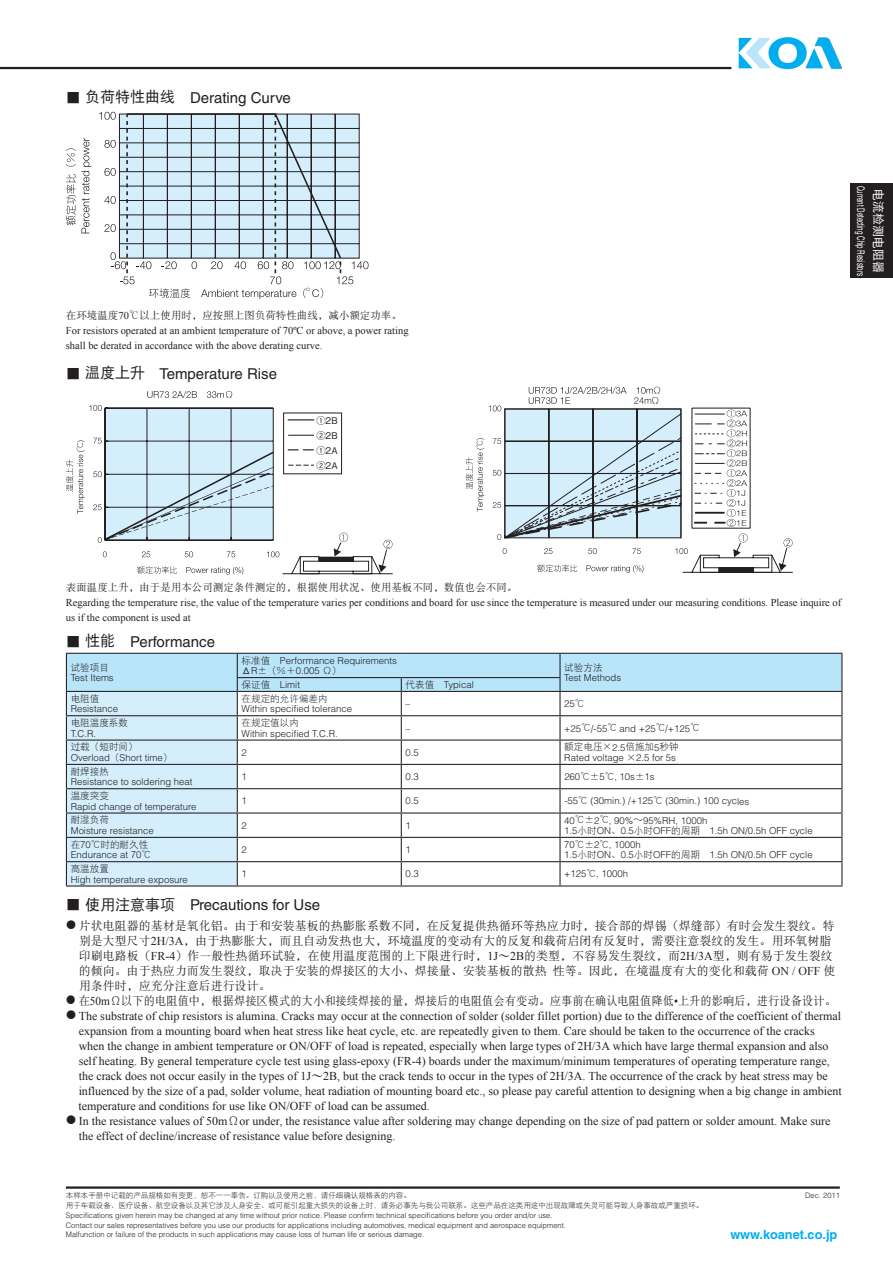
<style>
.page{position:relative;width:893px;height:1263px;background:#fff}
.page>*{position:absolute;margin:0;border:0;box-sizing:border-box;transform-origin:0 0}
.t1{font:15px "Helvetica LT Std";color:#231f20}
.t2{font:700 12.75px "Helvetica LT Std";color:#00aeef}
.t3{font:12px/15px "Times New Roman";color:#231f20}
.t4{font:12px/15px "DFP Song W5";color:#231f20}
.t5{font:12px "DFP Hei W5";color:#fff}
.t6{font:10.5px/15px "Times New Roman";color:#231f20}
.t7{font:10.5px "DFP Song W5";color:#231f20}
.t8{font:10.5px "Helvetica LT Std";color:#fff;scale:.59 1}
.t9{font:300 9.6px/10.5px "Helvetica LT Std";color:#231f20}
.t10{font:9.6px "DFP Hei W3";color:#231f20}
.t11{font:9.15px/15px "Gothic BBB Pro Medium 90 msp RKSJ H";color:#231f20;text-align:justify}
.t12{font:300 7.5px/9.8px "Helvetica LT Std";color:#231f20}
.t13{font:7.5px/9.8px "DFP Hei W3";color:#231f20}
.s1{font-family:"DFP Hei W5"}
.s2{font-family:"Times New Roman"}
.s3{font-family:"DFP Song W3"}
.s4{font-family:"DFP Hei W3";font-weight:400}
.s5{font-family:"DFP Hei W5";font-weight:400}
.s6{font-family:"Helvetica LT Std";font-weight:300}
.s7{font-family:"DFP Song W5"}
</style>
<div class="page">
<div style="left:850px;top:183px;width:43px;height:95px;background:#231f20"></div>
<hr style="left:0;top:67px;width:731px;height:2px;background:#231f20">
<div style="left:768px;top:37px;width:39px;height:32px;background:#00aeef;border-radius:50%"></div>
<svg style="left:739px;top:38px;width:32px;height:30px"></svg>
<div style="left:778px;top:44px;width:19px;height:19px;background:#fff;border-radius:50%"></div>
<svg style="left:805px;top:38px;width:37px;height:30px"></svg>
<hr style="left:66px;top:1186px;width:774px;height:3px;background:#231f20">
<svg style="left:99px;top:112px;width:269px;height:187px"></svg>
<svg style="left:66px;top:138px;width:25px;height:95px"></svg>
<svg style="left:147px;top:391px;width:50px;height:7px"></svg>
<svg style="left:207px;top:391px;width:25px;height:7px"></svg>
<svg style="left:465px;top:387px;width:328px;height:186px"></svg>
<svg style="left:66px;top:405px;width:327px;height:170px"></svg>
<svg style="left:66px;top:653px;width:776px;height:232px"></svg>
<hr style="left:66px;top:885px;width:171px;height:1px;background:#231f20">
<hr style="left:237px;top:885px;width:164px;height:1px;background:#231f20">
<hr style="left:401px;top:885px;width:159px;height:1px;background:#231f20">
<hr style="left:560px;top:885px;width:282px;height:1px;background:#231f20">
<p class="t1" style="left:66px;top:89px;width:226px"><span class="s1">■ 负荷特性曲线</span> Derating Curve</p>
<p class="t7" style="left:66px;top:310px;width:338px">在环境温度<span class="s2">70</span><span class="s3">℃</span>以上使用时，应按照上图负荷特性曲线，减小额定功率。</p>
<p class="t6" style="left:66px;top:323px;width:344px">For resistors operated at an ambient temperature of 70ºC or above, a power rating shall be derated in accordance with the above derating curve.</p>
<p class="t1" style="left:66px;top:365px;width:213px"><span class="s1">■ 温度上升</span> Temperature Rise</p>
<p class="t11" style="left:316px;top:412px;width:23px">①2B ②2B ①2A ②2A</p>
<p class="t8" style="left:867px;top:186px;width:154px;rotate:90deg">Current Detecting Chip Resistors</p>
<p class="t5" style="left:884px;top:189px;width:85px;rotate:90deg">电流检测电阻器</p>
<p class="t7" style="left:66px;top:582px;width:453px">表面温度上升，由于是用本公司测定条件测定的，根据使用状况、使用基板不同，数值也会不同。</p>
<p class="t6" style="left:66px;top:595px;width:777px">Regarding the temperature rise, the value of the temperature varies per conditions and board for use since the temperature is measured under our measuring conditions. Please inquire of us if the component is used at</p>
<p class="t1" style="left:66px;top:633px;width:151px"><span class="s1">■ 性能</span> Performance</p>
<p class="t10" style="left:71px;top:662px;width:40px">试验项目</p>
<p class="t9" style="left:71px;top:672px;width:45px">Test Items</p>
<p class="t9" style="left:242px;top:655px;width:157px"><span class="s4">标准值</span> Performance Requirements<br><span class="s5">Δ</span>R<span class="s4">±（％＋</span>0.005 <span class="s4">Ω）</span></p>
<p class="t10" style="left:564px;top:662px;width:40px">试验方法</p>
<p class="t9" style="left:564px;top:672px;width:58px">Test Methods</p>
<p class="t9" style="left:242px;top:679px;width:60px"><span class="s4">保证值</span> Limit</p>
<p class="t9" style="left:406px;top:679px;width:70px"><span class="s4">代表值</span> Typical</p>
<p class="t10" style="left:71px;top:693px;width:30px">电阻值</p>
<p class="t9" style="left:71px;top:704px;width:49px">Resistance</p>
<p class="t10" style="left:242px;top:693px;width:88px">在规定的允许偏差内</p>
<p class="t9" style="left:242px;top:704px;width:112px">Within specified tolerance</p>
<p class="t9" style="left:406px;top:698px;width:6px">–</p>
<p class="t9" style="left:564px;top:698px;width:22px">25<span class="s4">℃</span></p>
<p class="t10" style="left:71px;top:718px;width:59px">电阻温度系数</p>
<p class="t9" style="left:71px;top:728px;width:27px">T.C.R.</p>
<p class="t10" style="left:242px;top:718px;width:59px">在规定值以内</p>
<p class="t9" style="left:242px;top:728px;width:98px">Within specified T.C.R.</p>
<p class="t9" style="left:406px;top:723px;width:6px">–</p>
<p class="t9" style="left:564px;top:723px;width:137px">+25<span class="s4">℃</span>/-55<span class="s4">℃</span> and +25<span class="s4">℃</span>/+125<span class="s4">℃</span></p>
<p class="t10" style="left:71px;top:742px;width:68px">过载（短时间）</p>
<p class="t9" style="left:71px;top:752px;width:103px">Overload<span class="s4">（</span>Short time<span class="s4">）</span></p>
<p class="t9" style="left:242px;top:747px;width:7px">2</p>
<p class="t9" style="left:406px;top:747px;width:15px">0.5</p>
<p class="t10" style="left:564px;top:742px;width:116px">额定电压×<span class="s6">2.5</span>倍施加<span class="s6">5</span>秒钟</p>
<p class="t9" style="left:564px;top:752px;width:113px">Rated voltage <span class="s4">×</span>2.5 for 5s</p>
<p class="t10" style="left:71px;top:766px;width:40px">耐焊接热</p>
<p class="t9" style="left:71px;top:777px;width:123px">Resistance to soldering heat</p>
<p class="t9" style="left:242px;top:771px;width:7px">1</p>
<p class="t9" style="left:406px;top:771px;width:15px">0.3</p>
<p class="t9" style="left:564px;top:771px;width:92px">260<span class="s4">℃±</span>5<span class="s4">℃</span>, 10s<span class="s4">±</span>1s</p>
<p class="t10" style="left:71px;top:791px;width:40px">温度突变</p>
<p class="t9" style="left:71px;top:801px;width:127px">Rapid change of temperature</p>
<p class="t9" style="left:242px;top:796px;width:7px">1</p>
<p class="t9" style="left:406px;top:796px;width:15px">0.5</p>
<p class="t9" style="left:564px;top:796px;width:186px">-55<span class="s4">℃</span> (30min.) /+125<span class="s4">℃</span> (30min.) 100 cycles</p>
<p class="t10" style="left:71px;top:815px;width:40px">耐湿负荷</p>
<p class="t9" style="left:71px;top:825px;width:85px">Moisture resistance</p>
<p class="t9" style="left:242px;top:820px;width:7px">2</p>
<p class="t9" style="left:406px;top:820px;width:7px">1</p>
<p class="t9" style="left:564px;top:815px;width:250px">40<span class="s4">℃±</span>2<span class="s4">℃</span>, 90%<span class="s4">～</span>95%RH, 1000h<br>1.5<span class="s4">小时</span>ON<span class="s4">、</span>0.5<span class="s4">小时</span>OFF<span class="s4">的周期</span> 1.5h ON/0.5h OFF cycle</p>
<p class="t10" style="left:71px;top:839px;width:79px">在<span class="s6">70</span>℃时的耐久性</p>
<p class="t9" style="left:71px;top:850px;width:82px">Endurance at 70<span class="s4">℃</span></p>
<p class="t9" style="left:242px;top:844px;width:7px">2</p>
<p class="t9" style="left:406px;top:844px;width:7px">1</p>
<p class="t9" style="left:564px;top:839px;width:250px">70<span class="s4">℃±</span>2<span class="s4">℃</span>, 1000h<br>1.5<span class="s4">小时</span>ON<span class="s4">、</span>0.5<span class="s4">小时</span>OFF<span class="s4">的周期</span> 1.5h ON/0.5h OFF cycle</p>
<p class="t10" style="left:71px;top:864px;width:40px">高温放置</p>
<p class="t9" style="left:71px;top:874px;width:119px">High temperature exposure</p>
<p class="t9" style="left:242px;top:869px;width:7px">1</p>
<p class="t9" style="left:406px;top:869px;width:15px">0.3</p>
<p class="t9" style="left:564px;top:869px;width:65px">+125<span class="s4">℃</span>, 1000h</p>
<p class="t1" style="left:66px;top:896px;width:256px"><span class="s1">■ 使用注意事项</span> Precautions for Use</p>
<p class="t4" style="left:79px;top:918px;width:759px">片状电阻器的基材是氧化铝。由于和安装基板的热膨胀系数不同，在反复提供热循环等热应力时，接合部的焊锡（焊缝部）有时会发生裂纹。特别是大型尺寸<span class="s2">2H/3A</span>，由于热膨胀大，而且自动发热也大，环境温度的变动有大的反复和载荷启闭有反复时，需要注意裂纹的发生。用环氧树脂印刷电路板（<span class="s2">FR-4</span>）作一般性热循环试验，在使用温度范围的上下限进行时，<span class="s2">1J</span>～<span class="s2">2B</span>的类型，不容易发生裂纹，而<span class="s2">2H/3A</span>型，则有易于发生裂纹的倾向。由于热应力而发生裂纹，取决于安装的焊接区的大小、焊接量、安装基板的散热性等。因此，在境温度有大的变化和载荷 <span class="s2">ON / OFF</span> 使用条件时，应充分注意后进行设计。<br>在<span class="s2">50m</span>Ω以下的电阻值中，根据焊接区模式的大小和接续焊接的量，焊接后的电阻值会有变动。应事前在确认电阻值降低<span class="s2">•</span>上升的影响后，进行设备设计。</p>
<p class="t3" style="left:78px;top:1008px;width:765px">The substrate of chip resistors is alumina. Cracks may occur at the connection of solder (solder fillet portion) due to the difference of the coefficient of thermal expansion from a mounting board when heat stress like heat cycle, etc. are repeatedly given to them. Care should be taken to the occurrence of the cracks when the change in ambient temperature or ON/OFF of load is repeated, especially when large types of 2H/3A which have large thermal expansion and also self heating. By general temperature cycle test using glass-epoxy (FR-4) boards under the maximum/minimum temperatures of operating temperature range, the crack does not occur easily in the types of 1J<span class="s7">～</span>2B, but the crack tends to occur in the types of 2H/3A. The occurrence of the crack by heat stress may be influenced by the size of a pad, solder volume, heat radiation of mounting board etc., so please pay careful attention to designing when a big change in ambient temperature and conditions for use like ON/OFF of load can be assumed.<br>In the resistance values of 50m<span class="s7">Ω</span>or under, the resistance value after soldering may change depending on the size of pad pattern or solder amount. Make sure the effect of decline/increase of resistance value before designing.</p>
<p class="t13" style="left:66px;top:1190px;width:639px">本样本手册中记载的产品规格如有变更，恕不一一奉告。订购以及使用之前，请仔细确认规格表的内容。<br>用于车载设备、医疗设备、航空设备以及其它涉及人身安全、或可能引起重大损失的设备上时，请务必事先与我公司联系。这些产品在这类用途中出现故障或失灵可能导致人身事故或严重损坏。</p>
<p class="t12" style="left:66px;top:1210px;width:501px">Specifications given herein may be changed at any time without prior notice. Please confirm technical specifications before you order and/or use.<br>Contact our sales representatives before you use our products for applications including automotives, medical equipment and aerospace equipment.<br>Malfunction or failure of the products in such applications may cause loss of human life or serious damage.</p>
<p class="t12" style="left:805px;top:1191px;width:36px">Dec. 2011</p>
<p class="t2" style="left:730px;top:1226px;width:108px">www.koanet.co.jp</p>
</div>
